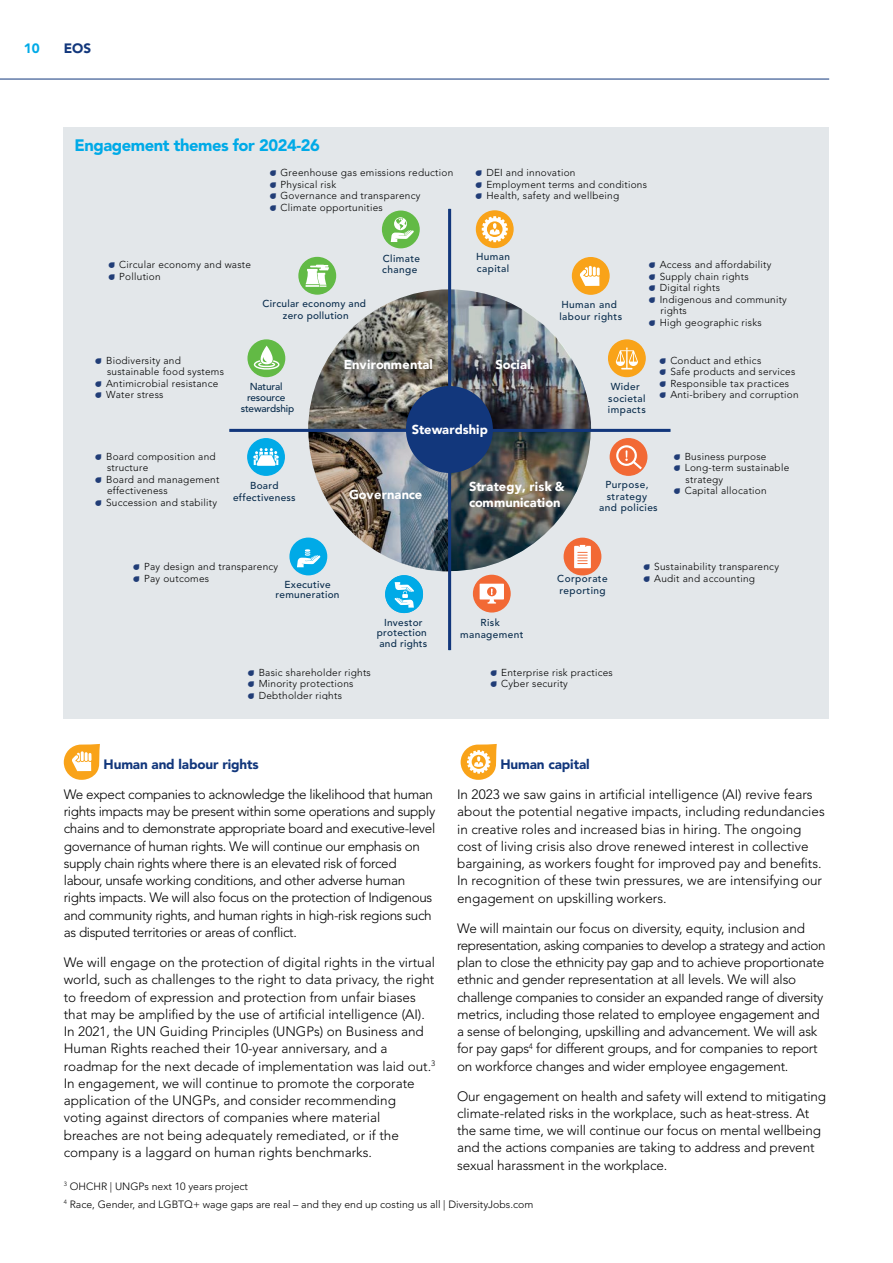
<style>
.page{position:relative;width:893px;height:1263px;background:#fff}
.page>*{position:absolute;margin:0;border:0;box-sizing:border-box;transform-origin:0 0}
.Heading_1_FH{font:900 16.5px "Avenir LT Std";letter-spacing:-.025em;color:#00aae7}
.Body_Text_FH{font:300 13.5px/17.2px "Avenir LT Std";letter-spacing:-.01em;color:#000}
.Body_Text_FH-2{font:900 13.5px "Avenir LT Std";letter-spacing:-.01em;color:#12377c}
.t1{font:900 13.5px "Avenir LT Std";color:#00aae7}
.t2{font:900 12.9px/15.8px "Avenir LT Std";color:#fff}
.Body_Text_FH-3{font:300 10.5px "Avenir LT Std";color:#000}
.t3{font:300 10.05px/11.6px "Avenir LT Std";letter-spacing:.025em;color:#000}
.t4{font:500 10.05px/11.6px "Avenir LT Std";letter-spacing:.025em;color:#0a2d4d;text-align:center}
.t5{font:500 10.05px/11.6px "Avenir LT Std";letter-spacing:-.015em;color:#0a2d4d;text-align:center}
.s1{font-family:"Droplets";font-weight:400;color:#213d77}
</style>
<div class="page">
<svg style="left:461px;top:744px;width:36px;height:36px"></svg>
<svg style="left:64px;top:744px;width:36px;height:36px"></svg>
<div style="left:64px;top:128px;width:765px;height:591px;background:#e3e7ea"></div>
<hr style="left:229px;top:429px;width:441px;height:3px;background:#12377c">
<hr style="left:448px;top:209px;width:3px;height:441px;background:#12377c">
<svg style="left:382px;top:211px;width:38px;height:37px"></svg>
<svg style="left:476px;top:210px;width:38px;height:38px"></svg>
<img style="left:247px;top:257px;width:400px;height:356px">
<hr style="left:0;top:79px;width:829px;height:1px;background:#12377c">
<p class="t1" style="left:24px;top:40px;width:17px">10</p>
<p class="Body_Text_FH-2" style="left:64px;top:40px;width:29px">EOS</p>
<p class="Heading_1_FH" style="left:74px;top:135px;width:247px">Engagement themes for 2024-26</p>
<p class="t3" style="left:270px;top:167px;width:185px"><span class="s1">A</span> Greenhouse gas emissions reduction<br><span class="s1">A</span> Physical risk<br><span class="s1">A</span> Governance and transparency<br><span class="s1">A</span> Climate opportunities</p>
<p class="t3" style="left:476px;top:167px;width:173px"><span class="s1">A</span> DEI and innovation<br><span class="s1">A</span> Employment terms and conditions<br><span class="s1">A</span> Health, safety and wellbeing</p>
<p class="t3" style="left:109px;top:259px;width:144px"><span class="s1">A</span> Circular economy and waste<br><span class="s1">A</span> Pollution</p>
<p class="t4" style="left:263px;top:298px;width:105px">Circular economy and zero pollution</p>
<p class="t4" style="left:382px;top:253px;width:39px;text-align:left">Climate change</p>
<p class="t4" style="left:476px;top:251px;width:36px;text-align:left">Human capital</p>
<p class="t4" style="left:559px;top:299px;width:64px;text-align:left">Human and labour rights</p>
<p class="t3" style="left:649px;top:259px;width:124px"><span class="s1">A</span> Access and affordability</p>
<p class="t3" style="left:649px;top:271px;width:101px"><span class="s1">A</span> Supply chain rights</p>
<p class="t3" style="left:649px;top:282px;width:72px"><span class="s1">A</span> Digital rights</p>
<p class="t3" style="left:649px;top:294px;width:139px"><span class="s1">A</span> Indigenous and community</p>
<p class="t3" style="left:661px;top:305px;width:28px">rights</p>
<p class="t3" style="left:649px;top:317px;width:114px"><span class="s1">A</span> High geographic risks</p>
<p class="t3" style="left:96px;top:354px;width:87px"><span class="s1">A</span> Biodiversity and</p>
<p class="t3" style="left:107px;top:366px;width:119px">sustainable food systems</p>
<p class="t3" style="left:96px;top:377px;width:124px"><span class="s1">A</span> Antimicrobial resistance</p>
<p class="t3" style="left:96px;top:389px;width:69px"><span class="s1">A</span> Water stress</p>
<p class="t3" style="left:96px;top:451px;width:122px"><span class="s1">A</span> Board composition and</p>
<p class="t3" style="left:107px;top:462px;width:43px">structure</p>
<p class="t3" style="left:96px;top:474px;width:125px"><span class="s1">A</span> Board and management</p>
<p class="t3" style="left:107px;top:485px;width:62px">effectiveness</p>
<p class="t3" style="left:96px;top:497px;width:123px"><span class="s1">A</span> Succession and stability</p>
<p class="t2" style="left:344px;top:356px;width:91px">Environmental</p>
<p class="t2" style="left:495px;top:356px;width:37px">Social</p>
<p class="t5" style="left:241px;top:380px;width:55px">Natural resource stewardship</p>
<p class="t4" style="left:608px;top:381px;width:39px;text-align:left">Wider societal impacts</p>
<p class="t2" style="left:412px;top:421px;width:77px">Stewardship</p>
<p class="t3" style="left:660px;top:354px;width:140px"><span class="s1">A</span> Conduct and ethics<br><span class="s1">A</span> Safe products and services<br><span class="s1">A</span> Responsible tax practices<br><span class="s1">A</span> Anti-bribery and corruption</p>
<p class="t4" style="left:233px;top:480px;width:64px">Board effectiveness</p>
<p class="t2" style="left:349px;top:487px;width:75px">Governance</p>
<p class="t2" style="left:469px;top:479px;width:97px">Strategy, risk &amp; communication</p>
<p class="t4" style="left:599px;top:479px;width:60px">Purpose, strategy and policies</p>
<p class="t3" style="left:674px;top:451px;width:94px"><span class="s1">A</span> Business purpose</p>
<p class="t3" style="left:674px;top:462px;width:117px"><span class="s1">A</span> Long-term sustainable</p>
<p class="t3" style="left:686px;top:474px;width:39px">strategy</p>
<p class="t3" style="left:674px;top:485px;width:94px"><span class="s1">A</span> Capital allocation</p>
<p class="t3" style="left:134px;top:561px;width:146px"><span class="s1">A</span> Pay design and transparency<br><span class="s1">A</span> Pay outcomes</p>
<p class="t4" style="left:276px;top:580px;width:65px;line-height:9.6px">Executive remuneration</p>
<p class="t4" style="left:557px;top:573px;width:52px;text-align:left">Corporate reporting</p>
<p class="t3" style="left:644px;top:561px;width:137px"><span class="s1">A</span> Sustainability transparency<br><span class="s1">A</span> Audit and accounting</p>
<p class="t4" style="left:377px;top:618px;width:51px;line-height:9.6px">Investor protection</p>
<p class="t4" style="left:379px;top:638px;width:50px">and rights</p>
<p class="t4" style="left:460px;top:617px;width:65px">Risk management</p>
<p class="t3" style="left:248px;top:666px;width:124px"><span class="s1">A</span> Basic shareholder rights<br><span class="s1">A</span> Minority protections<br><span class="s1">A</span> Debtholder rights</p>
<p class="t3" style="left:491px;top:666px;width:124px"><span class="s1">A</span> Enterprise risk practices<br><span class="s1">A</span> Cyber security</p>
<p class="Body_Text_FH-2" style="left:104px;top:756px;width:157px">Human and labour rights</p>
<p class="Body_Text_FH" style="left:64px;top:786px;width:373px">We expect companies to acknowledge the likelihood that human rights impacts may be present within some operations and supply chains and to demonstrate appropriate board and executive-level governance of human rights. We will continue our emphasis on supply chain rights where there is an elevated risk of forced labour, unsafe working conditions, and other adverse human rights impacts. We will also focus on the protection of Indigenous and community rights, and human rights in high-risk regions such as disputed territories or areas of conflict.</p>
<p class="Body_Text_FH" style="left:64px;top:954px;width:373px">We will engage on the protection of digital rights in the virtual world, such as challenges to the right to data privacy, the right to freedom of expression and protection from unfair biases that may be amplified by the use of artificial intelligence (AI).<br>In 2021, the UN Guiding Principles (UNGPs) on Business and Human Rights reached their 10-year anniversary, and a roadmap for the next decade of implementation was laid out.<sup>3<br></sup>In engagement, we will continue to promote the corporate application of the UNGPs, and consider recommending voting against directors of companies where material breaches are not being adequately remediated, or if the company is a laggard on human rights benchmarks.</p>
<p class="Body_Text_FH-2" style="left:500px;top:756px;width:91px">Human capital</p>
<p class="Body_Text_FH" style="left:457px;top:786px;width:369px">In 2023 we saw gains in artificial intelligence (AI) revive fears about the potential negative impacts, including redundancies in creative roles and increased bias in hiring. The ongoing cost of living crisis also drove renewed interest in collective bargaining, as workers fought for improved pay and benefits.<br>In recognition of these twin pressures, we are intensifying our engagement on upskilling workers.</p>
<p class="Body_Text_FH" style="left:457px;top:919px;width:370px">We will maintain our focus on diversity, equity, inclusion and representation, asking companies to develop a strategy and action plan to close the ethnicity pay gap and to achieve proportionate ethnic and gender representation at all levels. We will also challenge companies to consider an expanded range of diversity metrics, including those related to employee engagement and a sense of belonging, upskilling and advancement. We will ask for pay gaps<sup>4</sup> for different groups, and for companies to report on workforce changes and wider employee engagement.</p>
<p class="Body_Text_FH" style="left:457px;top:1087px;width:371px">Our engagement on health and safety will extend to mitigating climate-related risks in the workplace, such as heat-stress. At the same time, we will continue our focus on mental wellbeing and the actions companies are taking to address and prevent sexual harassment in the workplace.</p>
<p class="Body_Text_FH-3" style="left:64px;top:1180px;width:186px"><sup>3</sup> OHCHR | UNGPs next 10 years project</p>
<p class="Body_Text_FH-3" style="left:64px;top:1198px;width:471px"><sup>4</sup> Race, Gender, and LGBTQ+ wage gaps are real – and they end up costing us all | DiversityJobs.com</p>
</div>
